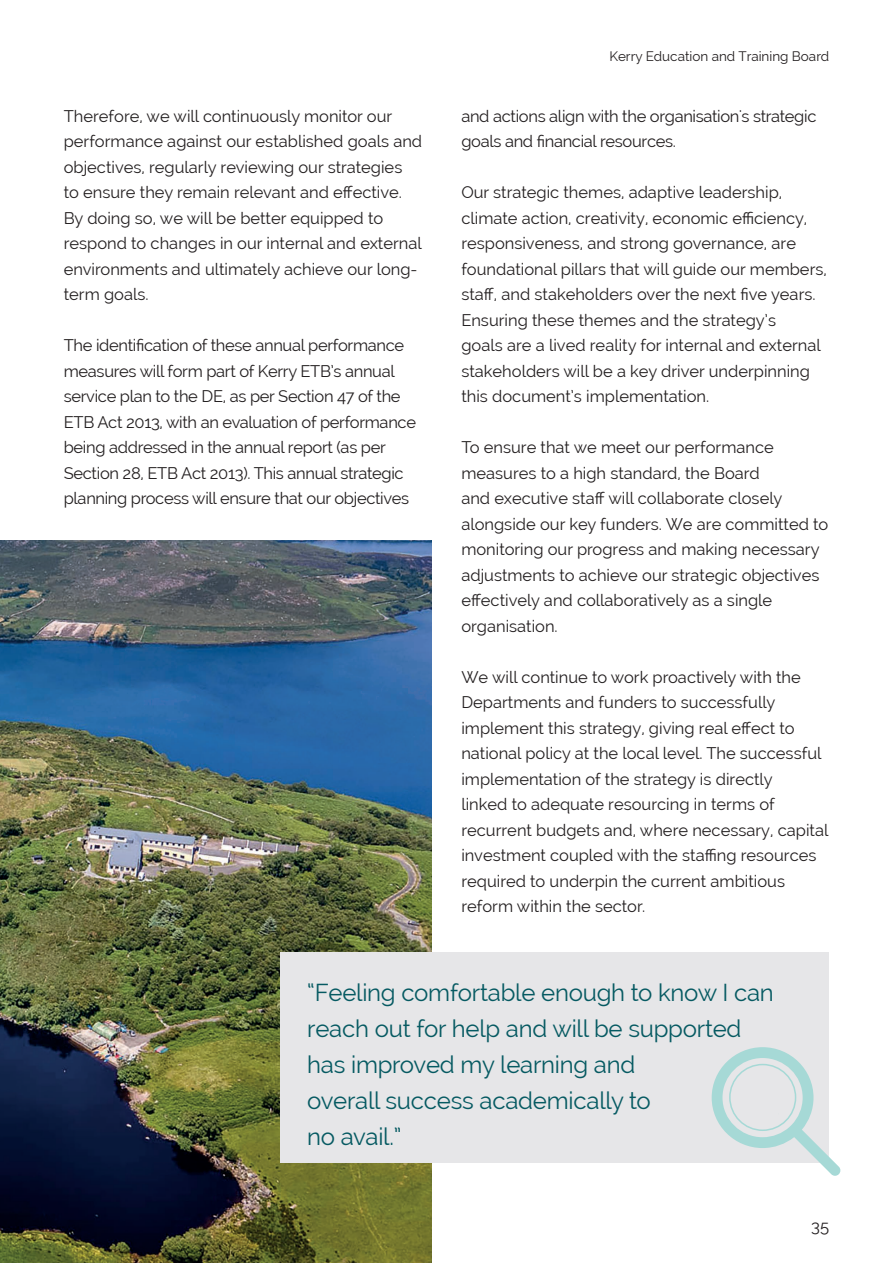
<style>
.page{position:relative;width:893px;height:1263px;background:#fff}
.page>*{position:absolute;margin:0;border:0;box-sizing:border-box;transform-origin:0 0}
.t1{font:24px/36px "Raleway";letter-spacing:-.01em;color:#065a62}
.t2{font:16.5px/25.5px "Raleway";color:#231f20}
.t3{font:16.5px/25.5px "Raleway";letter-spacing:-.02em;color:#231f20}
.t4{font:13.5px "Raleway";color:#231f20}
</style>
<div class="page">
<img style="left:0;top:540px;width:432px;height:723px">
<div style="left:281px;top:952px;width:548px;height:211px;background:#e6e6e8"></div>
<svg style="left:712px;top:1047px;width:129px;height:129px"></svg>
<div style="left:729px;top:1064px;width:67px;height:67px;border:2px solid #a6d9d6;border-radius:50%"></div>
<p class="t2" style="left:64px;top:103px;width:360px">Therefore, we will continuously monitor our performance against our established goals and objectives, regularly reviewing our strategies<br>to ensure they remain relevant and effective.<br>By doing so, we will be better equipped to respond to changes in our internal and external environments and ultimately achieve our long&shy;term goals.</p>
<p class="t3" style="left:64px;top:333px;width:354px">The identification of these annual performance measures will form part of Kerry ETB’s annual service plan to the DE, as per Section 47 of the ETB Act 2013, with an evaluation of performance being addressed in the annual report (as per Section 28, ETB Act 2013). This annual strategic planning process will ensure that our objectives</p>
<p class="t4" style="left:609px;top:48px;width:221px">Kerry Education and Training Board</p>
<p class="t3" style="left:461px;top:103px;width:356px">and actions align with the organisation's strategic goals and financial resources.</p>
<p class="t2" style="left:461px;top:180px;width:367px">Our strategic themes, adaptive leadership, climate action, creativity, economic efficiency, responsiveness, and strong governance, are foundational pillars that will guide our members, staff, and stakeholders over the next five years.<br>Ensuring these themes and the strategy’s<br>goals are a lived reality for internal and external stakeholders will be a key driver underpinning this document’s implementation.</p>
<p class="t2" style="left:461px;top:435px;width:369px">To ensure that we meet our performance measures to a high standard, the Board<br>and executive staff will collaborate closely alongside our key funders. We are committed to monitoring our progress and making necessary adjustments to achieve our strategic objectives effectively and collaboratively as a single organisation.</p>
<p class="t2" style="left:461px;top:664px;width:369px">We will continue to work proactively with the Departments and funders to successfully implement this strategy, giving real effect to national policy at the local level. The successful implementation of the strategy is directly<br>linked to adequate resourcing in terms of recurrent budgets and, where necessary, capital investment coupled with the staffing resources required to underpin the current ambitious reform within the sector.</p>
<p class="t1" style="left:307px;top:975px;width:468px">“Feeling comfortable enough to know I can reach out for help and will be supported has improved my learning and<br>overall success academically to<br>no avail.”</p>
<p class="t2" style="left:811px;top:1213px;width:19px">35</p>
</div>
